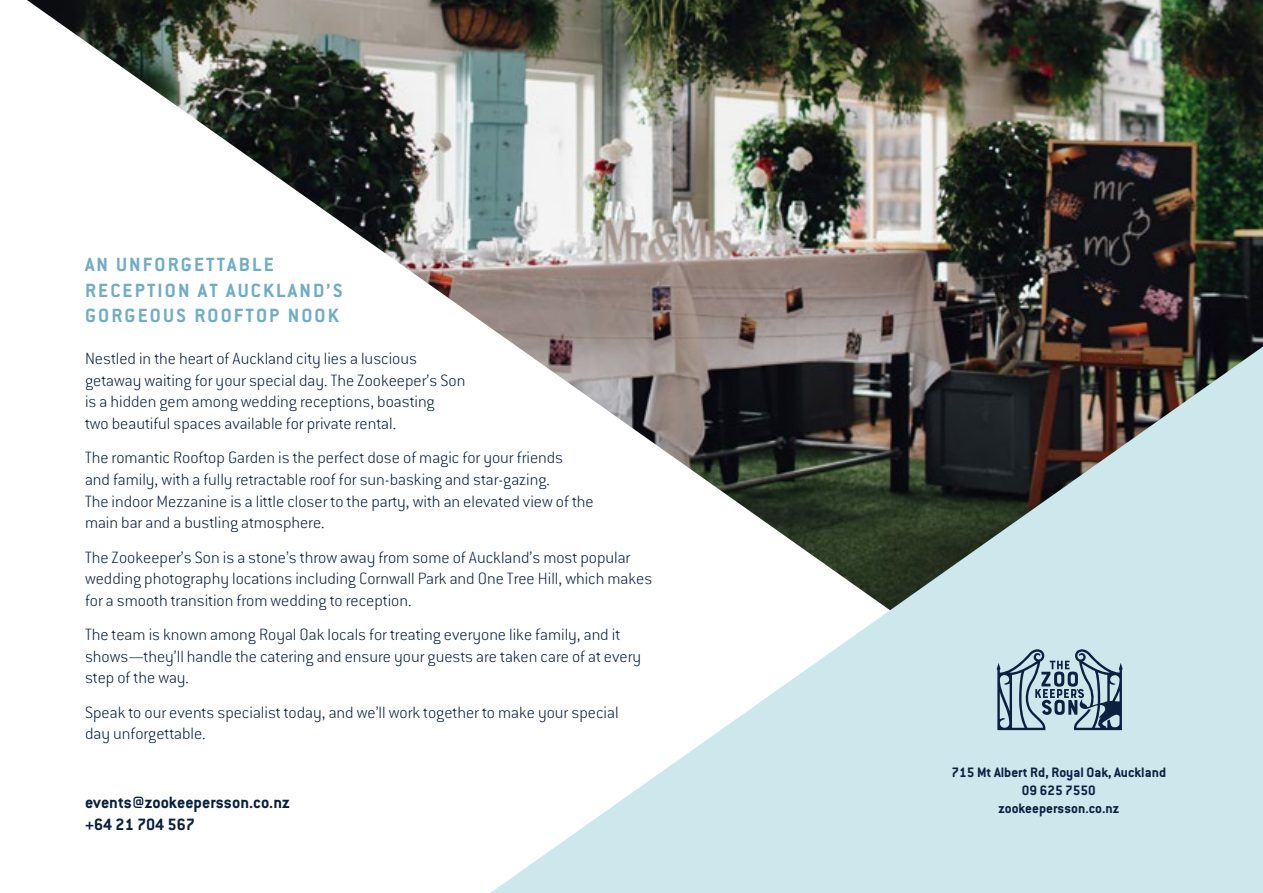
<style>
.page{position:relative;width:1263px;height:893px;background:#fff}
.page>*{position:absolute;margin:0;border:0;box-sizing:border-box;transform-origin:0 0}
.t1{font:700 21px/25.2px "Conduit ITC";letter-spacing:.1em;color:#70adc4}
.t2{font:200 18px/21.6px "Conduit ITC";color:#081f3f}
.t3{font:700 18px/21.6px "Conduit ITC";color:#081f3f}
.t4{font:700 15px/18px "Conduit ITC";color:#0a2140;text-align:center}
</style>
<div class="page">
<img style="left:27px;top:0;width:1236px;height:347px">
<svg style="left:490px;top:347px;width:773px;height:546px;fill:#cce8ed"></svg>
<svg style="left:997px;top:649px;width:126px;height:81px;background:#8aa4b2"></svg>
<p class="t1" style="left:85px;top:252px;width:259px">AN UNFORGETTABLE<br>RECEPTION AT AUCKLAND’S<br>GORGEOUS ROOFTOP NOOK</p>
<p class="t2" style="left:85px;top:347px;width:382px">Nestled in the heart of Auckland city lies a luscious getaway waiting for your special day. The Zookeeper’s Son is a hidden gem among wedding receptions, boasting<br>two beautiful spaces available for private rental.</p>
<p class="t2" style="left:85px;top:447px;width:510px">The romantic Rooftop Garden is the perfect dose of magic for your friends<br>and family, with a fully retractable roof for sun-basking and star-gazing.<br>The indoor Mezzanine is a little closer to the party, with an elevated view of the main bar and a bustling atmosphere.</p>
<p class="t2" style="left:85px;top:546px;width:569px">The Zookeeper’s Son is a stone’s throw away from some of Auckland’s most popular wedding photography locations including Cornwall Park and One Tree Hill, which makes for a smooth transition from wedding to reception.</p>
<p class="t2" style="left:85px;top:623px;width:558px">The team is known among Royal Oak locals for treating everyone like family, and it shows—they’ll handle the catering and ensure your guests are taken care of at every step of the way.</p>
<p class="t2" style="left:85px;top:701px;width:535px">Speak to our events specialist today, and we’ll work together to make your special day unforgettable.</p>
<p class="t3" style="left:85px;top:791px;width:206px">events@zookeepersson.co.nz +64 21 704 567</p>
<p class="t4" style="left:951px;top:763px;width:216px">715 Mt Albert Rd, Royal Oak, Auckland<br>09 625 7550<br>zookeepersson.co.nz</p>
</div>
